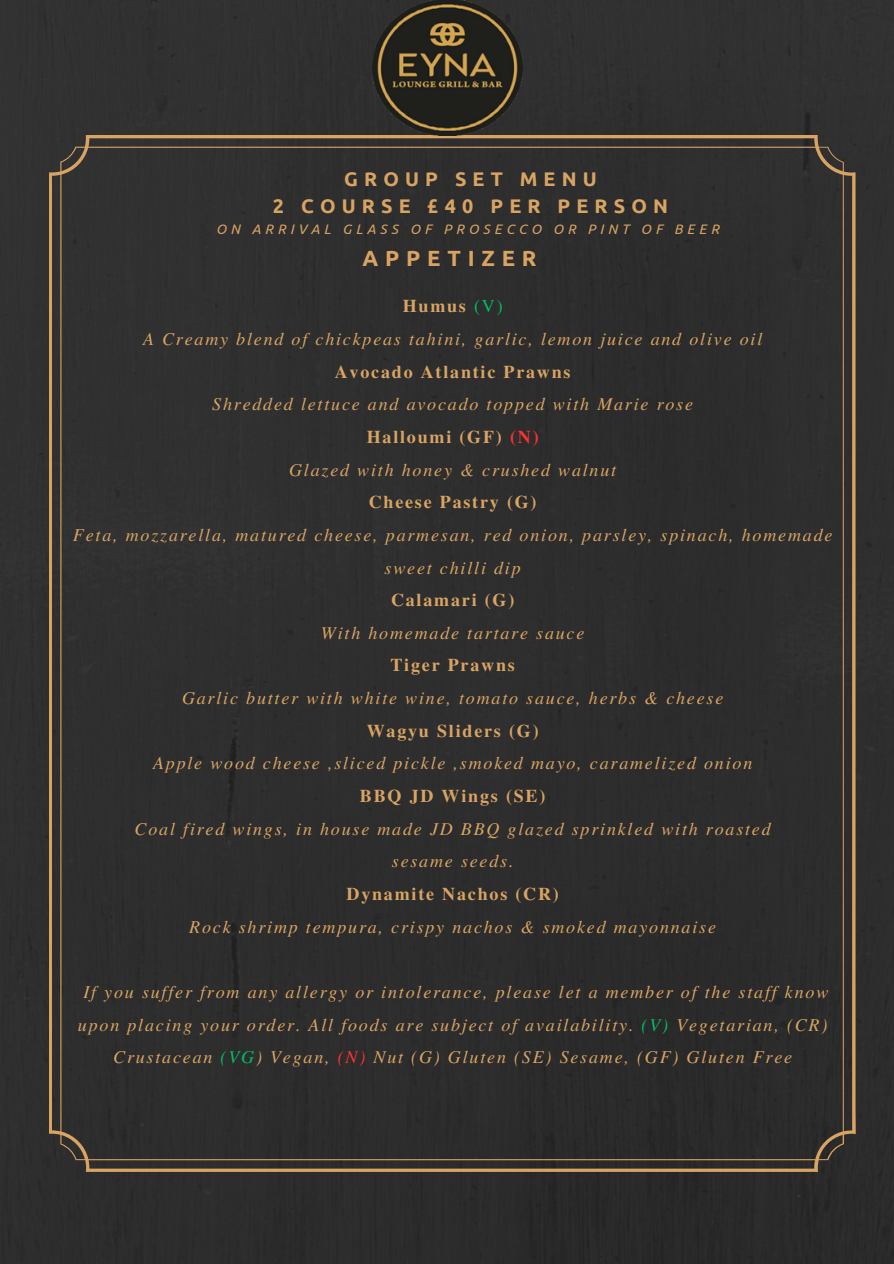
<style>
.page{position:relative;width:894px;height:1264px;background:#fff}
.page>*{position:absolute;margin:0;border:0;box-sizing:border-box;transform-origin:0 0}
.t1{font:700 22.05px "Ubuntu";letter-spacing:.31em;color:#d9a463}
.t2{font:700 19.8px "Ubuntu";letter-spacing:.31em;color:#d9a463}
.t3{font:italic 18px/32.7px "Te X Gyre Termes";letter-spacing:.1em;color:#d9a463;text-align:center}
.t4{font:italic 13.8px "Ubuntu";letter-spacing:.31em;color:#d9a463}
.s1{font-weight:700;font-style:normal}
.s2{font-style:normal;color:#00bf63}
.s3{font-weight:700;font-style:normal;color:#ff3131}
.s4{color:#00bf63}
.s5{color:#ff3131}
</style>
<div class="page">
<div style="left:0;top:0;width:893px;height:1263px;background:#2f2f2f"></div>
<div style="left:49px;top:135px;width:806px;height:1036px;background:#2e2e2e"></div>
<img style="left:372px;top:0;width:151px;height:135px">
<p class="t2" style="left:344px;top:167px;width:254px">GROUP SET MENU</p>
<p class="t2" style="left:273px;top:194px;width:396px">2 COURSE £40 PER PERSON</p>
<h1 class="t4" style="left:216px;top:221px;width:504px">ON ARRIVAL GLASS OF PROSECCO OR PINT OF BEER</h1>
<p class="t1" style="left:362px;top:246px;width:175px">APPETIZER</p>
<p class="t3" style="left:73px;top:289px;width:760px"><span class="s1">Humus</span> <span class="s2">(V)<br></span>A Creamy blend of chickpeas tahini, garlic, lemon juice and olive oil<br><span class="s1">Avocado Atlantic Prawns<br></span>Shredded lettuce and avocado topped with Marie rose<br><span class="s1">Halloumi (GF)</span> <span class="s3">(N)<br></span>Glazed with honey &amp; crushed walnut<br><span class="s1">Cheese Pastry (G)<br></span>Feta, mozzarella, matured cheese, parmesan, red onion, parsley, spinach, homemade sweet chilli dip<br><span class="s1">Calamari (G)<br></span>With homemade tartare sauce<br><span class="s1">Tiger Prawns<br></span>Garlic butter with white wine, tomato sauce, herbs &amp; cheese<br><span class="s1">Wagyu Sliders (G)<br></span>Apple wood cheese ,sliced pickle ,smoked mayo, caramelized onion<br><span class="s1">BBQ JD Wings (SE)<br></span>Coal fired wings, in house made JD BBQ glazed sprinkled with roasted<br>sesame seeds.<br><span class="s1">Dynamite Nachos (CR)<br></span>Rock shrimp tempura, crispy nachos &amp; smoked mayonnaise</p>
<p class="t3" style="left:78px;top:974px;width:751px">If you suffer from any allergy or intolerance, please let a member of the staff know upon placing your order. All foods are subject of availability. <span class="s4">(V)</span> Vegetarian, (CR)<br>Crustacean <span class="s4">(VG</span>) Vegan, <span class="s5">(N)</span> Nut (G) Gluten (SE) Sesame, (GF) Gluten Free</p>
</div>
